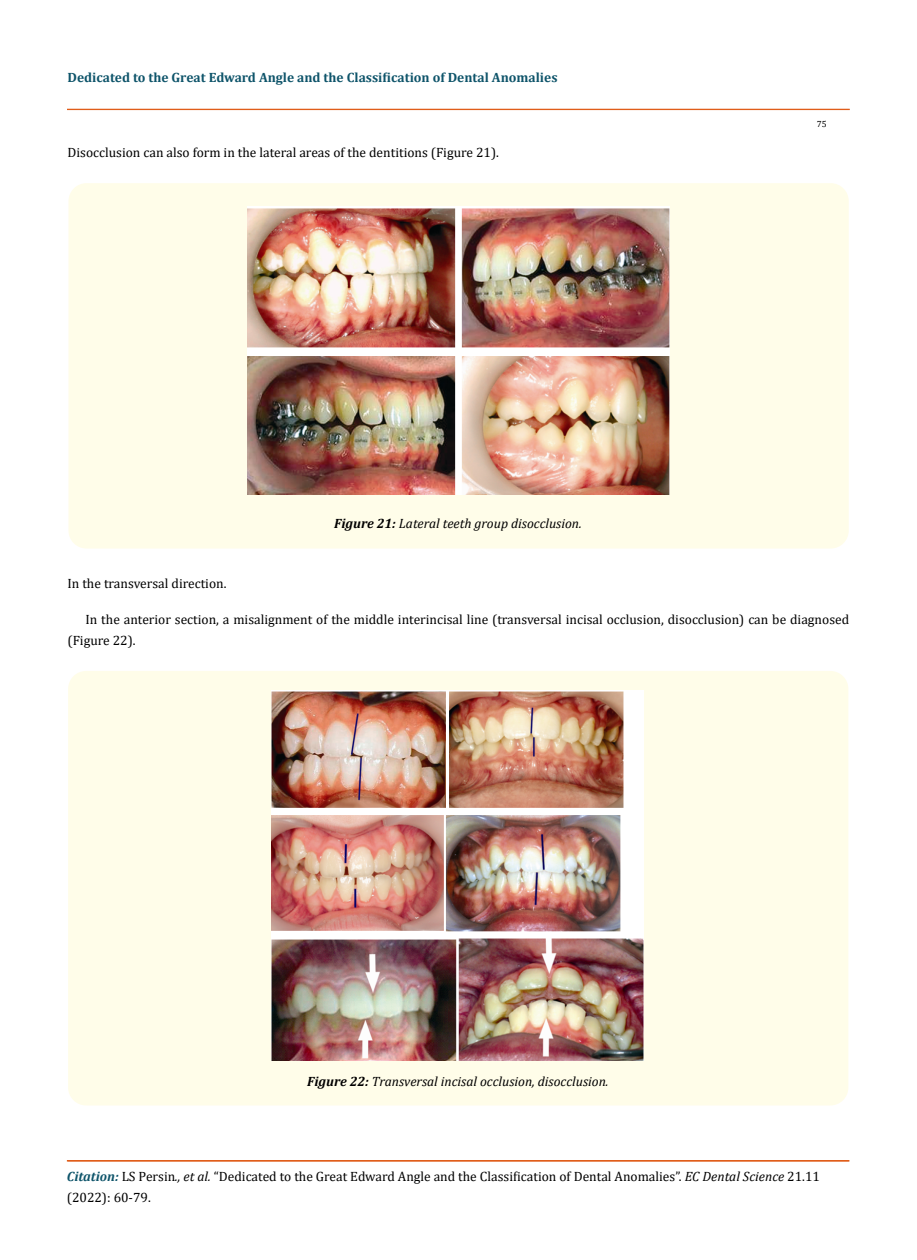
<style>
.page{position:relative;width:917px;height:1260px;background:#fff}
.page>*{position:absolute;margin:0;border:0;box-sizing:border-box;transform-origin:0 0}
.t1{font:13.5px/21px "Cambria";color:#000}
.Normal__Web{font:italic 13.5px "Cambria";color:#000}
.t2{font:700 13.5px "Cambria";color:#0e546a}
.t3{font:9px "Cambria";color:#000}
.s1{font-weight:700}
.s2{font-weight:700;font-style:italic;color:#0e546a}
.s3{font-style:italic}
</style>
<div class="page">
<div style="left:67px;top:109px;width:782px;height:1px;border:1px solid #e05d1a"></div>
<div style="left:68px;top:183px;width:780px;height:366px;background:#fffde9;border-radius:18px"></div>
<img style="left:248px;top:206px;width:421px;height:288px">
<div style="left:68px;top:671px;width:780px;height:435px;background:#fffde9;border-radius:18px"></div>
<img style="left:271px;top:690px;width:372px;height:371px">
<p class="t2" style="left:68px;top:68px;width:491px">Dedicated to the Great Edward Angle and the Classification of Dental Anomalies</p>
<p class="t1" style="left:68px;top:142px;width:433px">Disocclusion can also form in the lateral areas of the dentitions (Figure 21).</p>
<p class="Normal__Web" style="left:334px;top:513px;width:249px"><span class="s1">Figure 21:</span> Lateral teeth group disocclusion.</p>
<p class="t3" style="left:816px;top:118px;width:11px">75</p>
<p class="t1" style="left:68px;top:573px;width:160px">In the transversal direction.</p>
<p class="t1" style="left:68px;top:609px;width:783px;text-indent:18px">In the anterior section, a misalignment of the middle interincisal line (transversal incisal occlusion, disocclusion) can be diagnosed (Figure 22).</p>
<p class="Normal__Web" style="left:307px;top:1072px;width:303px"><span class="s1">Figure 22:</span> Transversal incisal occlusion, disocclusion.</p>
<p class="t1" style="left:67px;top:1166px;width:754px"><span class="s2">Citation:</span> LS Persin<span class="s3">., et al.</span> “Dedicated to the Great Edward Angle and the Classification of Dental Anomalies”. <span class="s3">EC Dental Science</span> 21.11 (2022): 60-79.</p>
</div>
